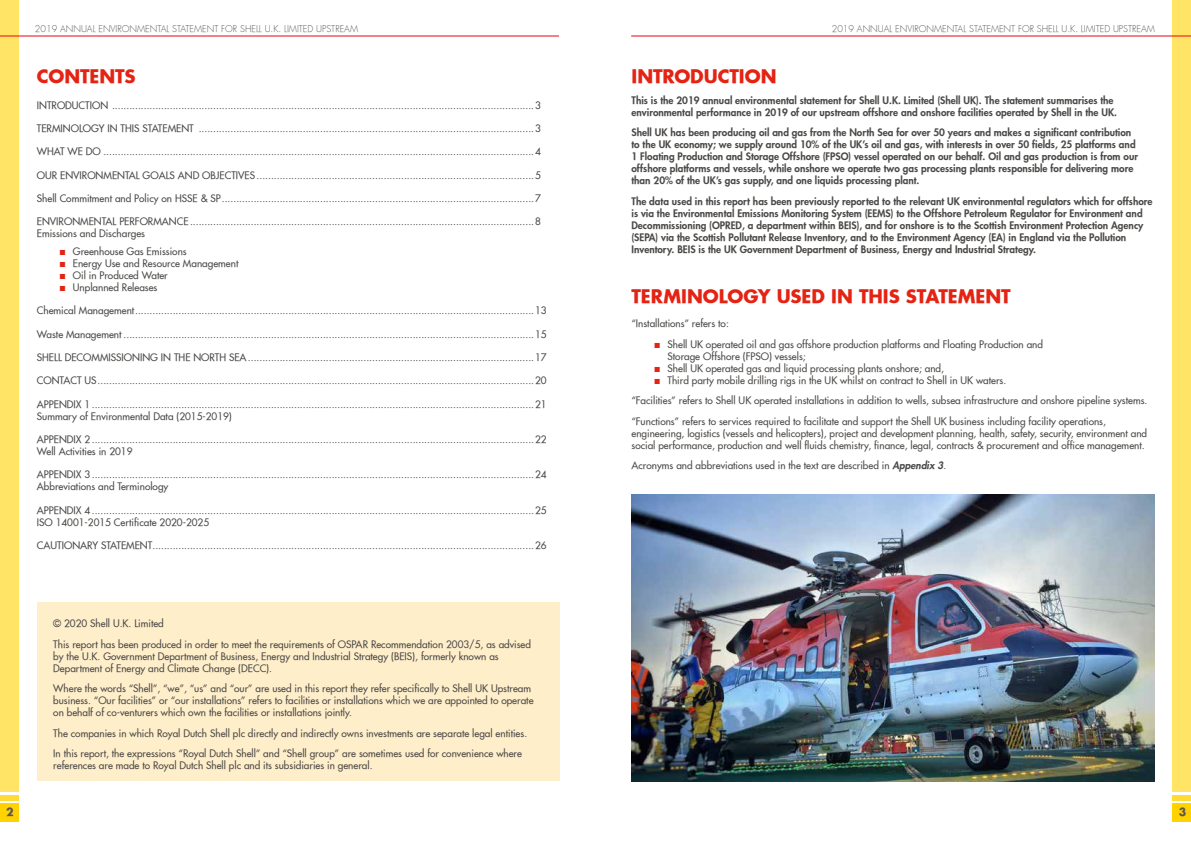
<style>
.page{position:relative;width:1191px;height:842px;background:#fff}
.page>*{position:absolute;margin:0;border:0;box-sizing:border-box;transform-origin:0 0}
.t1{font:700 18px "Futura";letter-spacing:-.005em;color:#e42313}
.t2{font:700 11px "Futura";color:#575756}
.t3{font:10px/12px "Futura";color:#4b4947}
.t4{font:800 10px/12px "Futura";color:#4b4947}
.t5{font:300 9px "Futura";color:#575756}
.s1{font-weight:800;font-style:italic}
</style>
<div class="page">
<div style="left:0;top:0;width:19px;height:792px;background:#ffe466"></div>
<div style="left:1172px;top:0;width:19px;height:792px;background:#ffe466"></div>
<div style="left:0;top:803px;width:19px;height:19px;background:#ffd200"></div>
<div style="left:1172px;top:803px;width:19px;height:19px;background:#ffd200"></div>
<div style="left:0;top:795px;width:19px;height:5px;background:#ffdb33"></div>
<div style="left:1172px;top:795px;width:19px;height:5px;background:#ffdb33"></div>
<hr style="left:0;top:36px;width:559px;height:1px;background:#e30613">
<hr style="left:631px;top:36px;width:560px;height:1px;background:#e30613">
<div style="left:37px;top:603px;width:522px;height:178px;background:#ffeeca"></div>
<img style="left:631px;top:495px;width:524px;height:286px">
<p class="t5" style="left:35px;top:23px;width:325px">2019 ANNUAL ENVIRONMENTAL STATEMENT FOR SHELL U.K. LIMITED UPSTREAM</p>
<p class="t5" style="left:831px;top:23px;width:325px">2019 ANNUAL ENVIRONMENTAL STATEMENT FOR SHELL U.K. LIMITED UPSTREAM</p>
<h1 class="t1" style="left:37px;top:64px;width:100px">CONTENTS</h1>
<p class="t3" style="left:37px;top:99px;width:505px">INTRODUCTION ..................................................................................................................................................3</p>
<p class="t3" style="left:37px;top:122px;width:505px">TERMINOLOGY IN THIS STATEMENT ....................................................................................................................3</p>
<p class="t3" style="left:37px;top:146px;width:505px">WHAT WE DO .....................................................................................................................................................4</p>
<p class="t3" style="left:37px;top:169px;width:505px">OUR ENVIRONMENTAL GOALS AND OBJECTIVES................................................................................................5</p>
<p class="t3" style="left:37px;top:192px;width:505px">Shell Commitment and Policy on HSSE &amp; SP............................................................................................................7</p>
<p class="t3" style="left:37px;top:216px;width:505px">ENVIRONMENTAL PERFORMANCE .......................................................................................................................8<br>Emissions and Discharges</p>
<p class="t3" style="left:73px;top:245px;width:167px">Greenhouse Gas Emissions<br>Energy Use and Resource Management<br>Oil in Produced Water<br>Unplanned Releases</p>
<p class="t3" style="left:37px;top:305px;width:511px">Chemical Management..........................................................................................................................................13</p>
<p class="t3" style="left:37px;top:328px;width:511px">Waste Management ..............................................................................................................................................15</p>
<p class="t3" style="left:37px;top:351px;width:511px">SHELL DECOMMISSIONING IN THE NORTH SEA...................................................................................................17</p>
<p class="t3" style="left:37px;top:375px;width:511px">CONTACT US.......................................................................................................................................................20</p>
<p class="t3" style="left:37px;top:398px;width:511px">APPENDIX 1 .........................................................................................................................................................21<br>Summary of Environmental Data (2015-2019)</p>
<p class="t3" style="left:37px;top:433px;width:511px">APPENDIX 2 .........................................................................................................................................................22<br>Well Activities in 2019</p>
<p class="t3" style="left:37px;top:469px;width:511px">APPENDIX 3 .........................................................................................................................................................24<br>Abbreviations and Terminology</p>
<p class="t3" style="left:37px;top:504px;width:511px">APPENDIX 4 .........................................................................................................................................................25<br>ISO 14001-2015 Certificate 2020-2025</p>
<p class="t3" style="left:37px;top:539px;width:511px">CAUTIONARY STATEMENT....................................................................................................................................26</p>
<h1 class="t1" style="left:631px;top:64px;width:147px">INTRODUCTION</h1>
<p class="t4" style="left:631px;top:94px;width:487px">This is the 2019 annual environmental statement for Shell U.K. Limited (Shell UK). The statement summarises the environmental performance in 2019 of our upstream offshore and onshore facilities operated by Shell in the UK.</p>
<p class="t4" style="left:631px;top:126px;width:508px">Shell UK has been producing oil and gas from the North Sea for over 50 years and makes a significant contribution to the UK economy; we supply around 10% of the UK’s oil and gas, with interests in over 50 fields, 25 platforms and 1 Floating Production and Storage Offshore (FPSO) vessel operated on our behalf. Oil and gas production is from our offshore platforms and vessels, while onshore we operate two gas processing plants responsible for delivering more than 20% of the UK’s gas supply, and one liquids processing plant.</p>
<p class="t4" style="left:631px;top:195px;width:522px">The data used in this report has been previously reported to the relevant UK environmental regulators which for offshore is via the Environmental Emissions Monitoring System (EEMS) to the Offshore Petroleum Regulator for Environment and Decommissioning (OPRED, a department within BEIS), and for onshore is to the Scottish Environment Protection Agency (SEPA) via the Scottish Pollutant Release Inventory, and to the Environment Agency (EA) in England via the Pollution Inventory. BEIS is the UK Government Department of Business, Energy and Industrial Strategy.</p>
<h1 class="t1" style="left:631px;top:284px;width:380px">TERMINOLOGY USED IN THIS STATEMENT</h1>
<p class="t3" style="left:667px;top:313px;width:377px;line-height:20.5px;text-indent:-36px">“Installations” refers to:<br>Shell UK operated oil and gas offshore production platforms and Floating Production and</p>
<p class="t3" style="left:667px;top:350px;width:340px">Storage Offshore (FPSO) vessels;<br>Shell UK operated gas and liquid processing plants onshore; and,<br>Third party mobile drilling rigs in the UK whilst on contract to Shell in UK waters.</p>
<p class="t3" style="left:631px;top:390px;width:517px;line-height:20.5px">“Facilities” refers to Shell UK operated installations in addition to wells, subsea infrastructure and onshore pipeline systems. “Functions” refers to services required to facilitate and support the Shell UK business including facility operations,</p>
<p class="t3" style="left:631px;top:427px;width:517px">engineering, logistics (vessels and helicopters), project and development planning, health, safety, security, environment and social performance, production and well fluids chemistry, finance, legal, contracts &amp; procurement and office management.</p>
<p class="t3" style="left:631px;top:459px;width:316px">Acronyms and abbreviations used in the text are described in <span class="s1">Appendix 3</span>.</p>
<p class="t3" style="left:53px;top:613px;width:479px;line-height:20.5px">© 2020 Shell U.K. Limited<br>This report has been produced in order to meet the requirements of OSPAR Recommendation 2003/5, as advised</p>
<p class="t3" style="left:53px;top:650px;width:447px">by the U.K. Government Department of Business, Energy and Industrial Strategy (BEIS), formerly known as<br>Department of Energy and Climate Change (DECC).</p>
<p class="t3" style="left:53px;top:683px;width:482px">Where the words “Shell”, “we”, “us” and “our” are used in this report they refer specifically to Shell UK Upstream business. “Our facilities” or “our installations” refers to facilities or installations which we are appointed to operate on behalf of co-venturers which own the facilities or installations jointly.</p>
<p class="t3" style="left:53px;top:723px;width:475px;line-height:20.5px">The companies in which Royal Dutch Shell plc directly and indirectly owns investments are separate legal entities.<br>In this report, the expressions “Royal Dutch Shell” and “Shell group” are sometimes used for convenience where</p>
<p class="t3" style="left:53px;top:760px;width:321px">references are made to Royal Dutch Shell plc and its subsidiaries in general.</p>
<p class="t2" style="left:6px;top:805px;width:9px">2</p>
<p class="t2" style="left:1178px;top:805px;width:9px">3</p>
</div>
